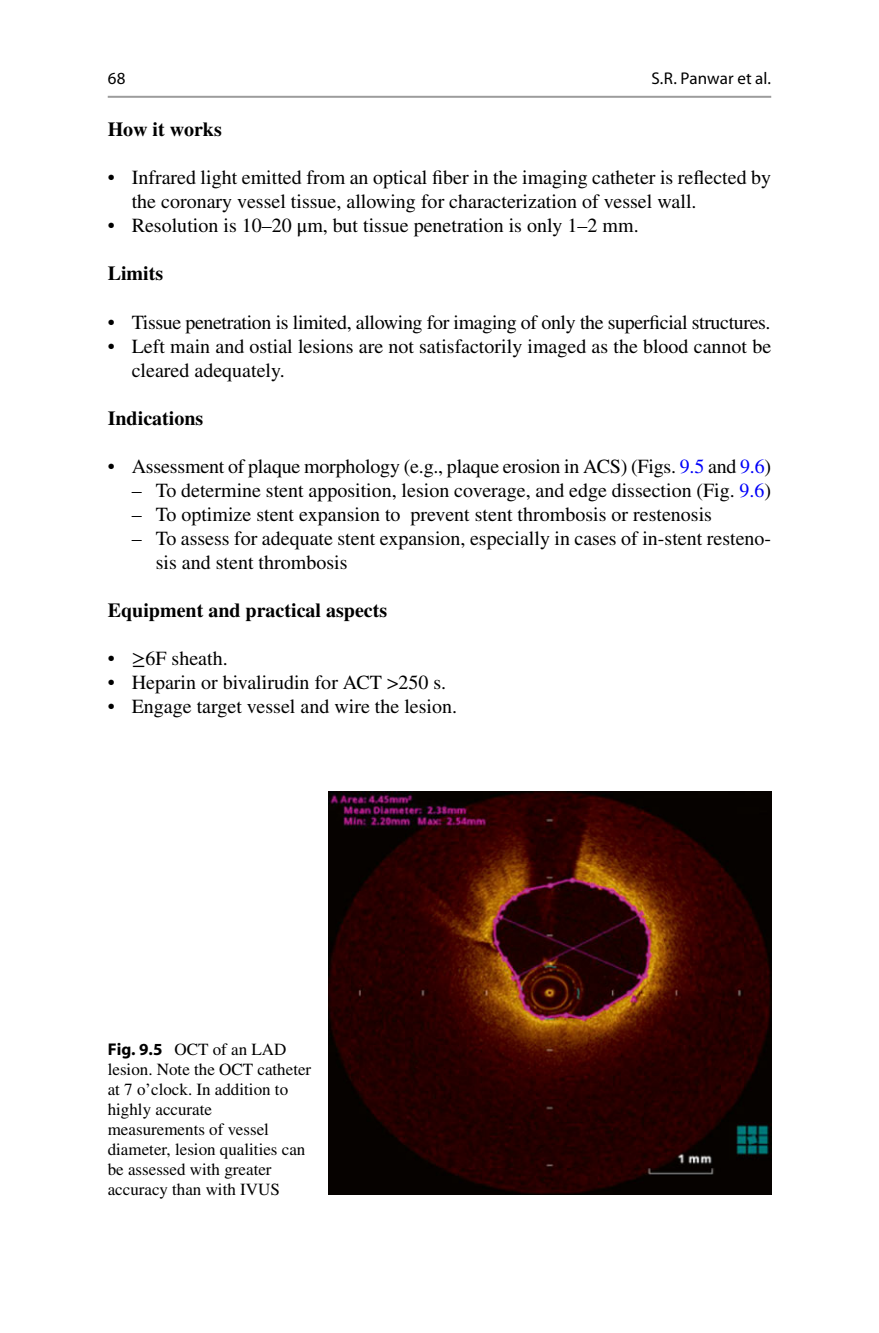
<style>
.page{position:relative;width:879px;height:1333px;background:#fff}
.page>*{position:absolute;margin:0;border:0;box-sizing:border-box;transform-origin:0 0}
.t1{font:20px/24px "Wmccmy Times";color:#000}
.t2{font:20px "Wmccmy Times";letter-spacing:-.02em;color:#000}
.t3{font:700 20px "Dyghfm Times";color:#000}
.t4{font:17px/20px "Wmccmy Times";color:#000}
.t5{font:17px "Tbslqr Myriad";letter-spacing:.005em;color:#000}
.s1{font-family:"Bmkxby STIX General"}
.s2{color:#0000fa}
.s3{font-family:"Xcpbqs Myriad";font-weight:700}
</style>
<div class="page">
<img style="left:329px;top:791px;width:442px;height:403px">
<hr style="left:108px;top:96px;width:663px;height:2px;background:#9c9c9c">
<p class="t5" style="left:651px;top:72px;width:121px">S.R. Panwar et al.</p>
<p class="t5" style="left:108px;top:72px;width:19px">68</p>
<p class="t3" style="left:108px;top:122px;width:116px">How it works</p>
<p class="t1" style="left:132px;top:168px;width:641px;text-indent:-24px">• Infrared light emitted from an optical fiber in the imaging catheter is reflected by the coronary vessel tissue, allowing for characterization of vessel wall.</p>
<p class="t1" style="left:108px;top:216px;width:532px">• Resolution is 10–20 <span class="s1">μ</span>m, but tissue penetration is only 1–2 mm.</p>
<p class="t3" style="left:108px;top:266px;width:57px">Limits</p>
<p class="t2" style="left:108px;top:314px;width:664px">• Tissue penetration is limited, allowing for imaging of only the superficial structures.</p>
<p class="t1" style="left:132px;top:336px;width:641px;text-indent:-24px">• Left main and ostial lesions are not satisfactorily imaged as the blood cannot be cleared adequately.</p>
<p class="t3" style="left:108px;top:410px;width:97px">Indications</p>
<p class="t1" style="left:108px;top:456px;width:665px">• Assessment of plaque morphology (e.g., plaque erosion in ACS) (Figs. <span class="s2">9.5</span> and <span class="s2">9.6</span> )</p>
<p class="t1" style="left:132px;top:480px;width:641px">– To determine stent apposition, lesion coverage, and edge dissection (Fig. <span class="s2">9.6</span> )</p>
<p class="t1" style="left:132px;top:504px;width:582px">– To optimize stent expansion to prevent stent thrombosis or restenosis</p>
<p class="t1" style="left:156px;top:528px;width:617px;text-indent:-24px">– To assess for adequate stent expansion, especially in cases of in-stent resteno&shy;sis and stent thrombosis</p>
<p class="t3" style="left:108px;top:602px;width:281px">Equipment and practical aspects</p>
<p class="t1" style="left:108px;top:648px;width:121px">• <span class="s1">≥</span>6F sheath.</p>
<p class="t1" style="left:108px;top:672px;width:340px">• Heparin or bivalirudin for ACT &gt;250 s.</p>
<p class="t1" style="left:108px;top:696px;width:351px">• Engage target vessel and wire the lesion.</p>
<p class="t4" style="left:108px;top:1040px;width:205px"><span class="s3">Fig. 9.5</span> OCT of an LAD lesion. Note the OCT catheter at 7 o’clock. In addition to highly accurate measurements of vessel diameter, lesion qualities can be assessed with greater accuracy than with IVUS</p>
</div>
